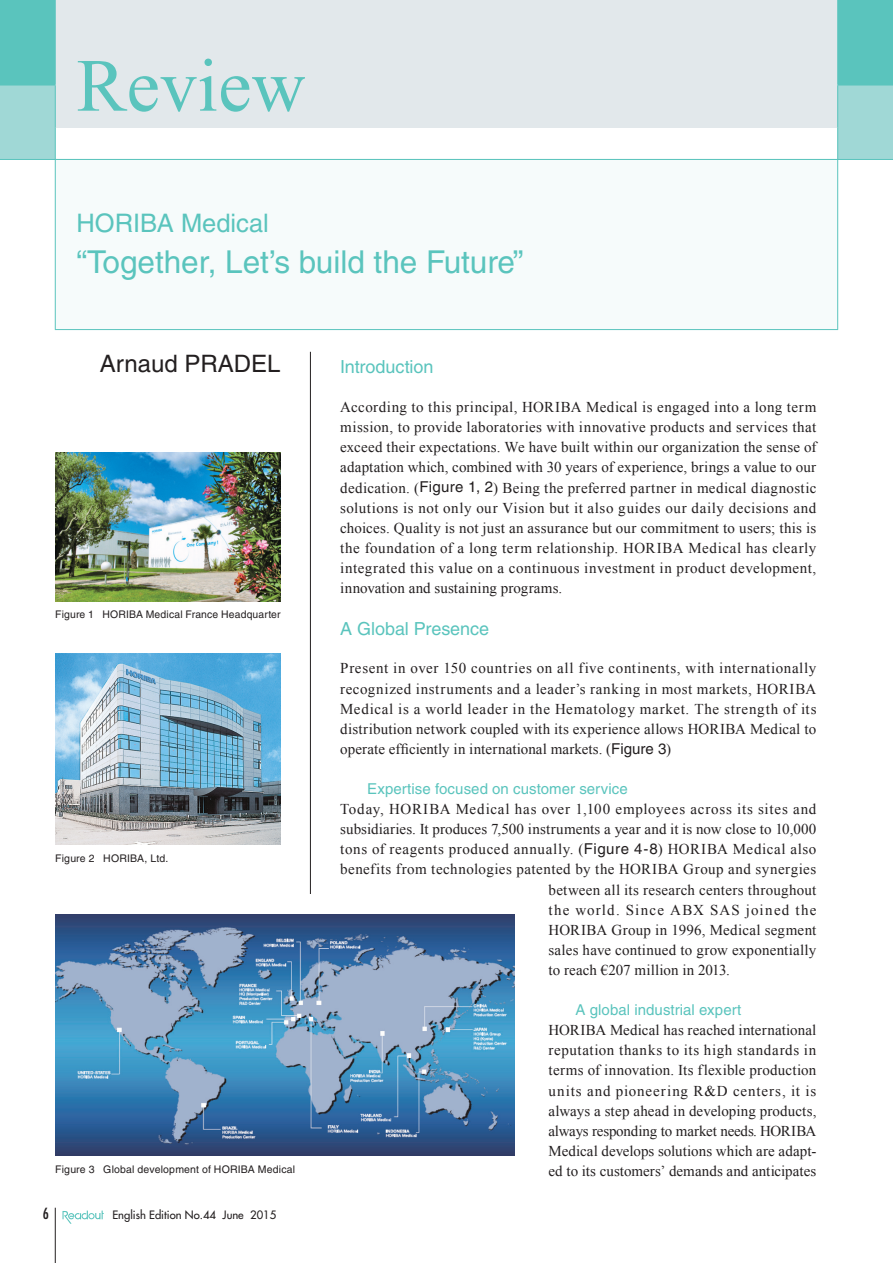
<style>
.page{position:relative;width:893px;height:1263px;background:#fff}
.page>*{position:absolute;margin:0;border:0;box-sizing:border-box;transform-origin:0 0}
.t1{font:75px "Times New Roman";color:#5ac4bd}
.t2{font:31.5px "Helvetica LT Std";color:#5ac4bd}
.t3{font:25.5px "Helvetica LT Std";color:#5ac4bd}
.t4{font:24px "Helvetica LT Std";color:#231f20}
.t5{font:18px "Helvetica LT Std";letter-spacing:-.005em;color:#5ac4bd}
.t6{font:15px/20.1px "Times New Roman";letter-spacing:.02em;color:#231f20;text-align:justify}
.t7{font:15px "Times New Roman";letter-spacing:.04em;color:#231f20}
.t8{font:15px "Times New Roman";letter-spacing:.055em;color:#231f20}
.t9{font:15px "Helvetica LT Std";letter-spacing:.005em;color:#5ac4bd}
.t10{font:15px "Times New Roman";letter-spacing:.08em;color:#231f20}
.t11{font:condensed 15px "Futura";color:#231f20}
.t12{font:11.25px "Futura";color:#231f20}
.t13{font:10.5px "Helvetica LT Std";letter-spacing:.015em;color:#231f20}
.s1{font-family:"Helvetica LT Std"}
</style>
<div class="page">
<hr style="left:55px;top:1208px;width:1px;height:55px;background:#231f20">
<svg style="left:63px;top:1210px;width:41px;height:14px"></svg>
<div style="left:0;top:0;width:893px;height:85px;background:#5ac4bd"></div>
<div style="left:55px;top:0;width:783px;height:128px;background:#e2e8eb"></div>
<svg style="left:0;top:86px;width:893px;height:73px"></svg>
<hr style="left:55px;top:0;width:1px;height:85px;background:#5ac4bd">
<hr style="left:837px;top:0;width:1px;height:85px;background:#5ac4bd">
<hr style="left:0;top:85px;width:56px;height:1px;background:#5ac4bd">
<hr style="left:55px;top:85px;width:1px;height:43px;background:#5ac4bd">
<hr style="left:837px;top:85px;width:1px;height:43px;background:#5ac4bd">
<hr style="left:837px;top:85px;width:56px;height:1px;background:#5ac4bd">
<hr style="left:0;top:159px;width:55px;height:1px;background:#5ac4bd">
<hr style="left:55px;top:128px;width:1px;height:31px;background:#5ac4bd">
<hr style="left:837px;top:128px;width:1px;height:31px;background:#5ac4bd">
<hr style="left:838px;top:159px;width:55px;height:1px;background:#5ac4bd">
<div style="left:55px;top:159px;width:783px;height:171px;background:#f6fbfb"></div>
<hr style="left:55px;top:160px;width:1px;height:169px;background:#5ac4bd">
<hr style="left:55px;top:159px;width:783px;height:1px;background:#5ac4bd">
<hr style="left:837px;top:160px;width:1px;height:169px;background:#5ac4bd">
<hr style="left:55px;top:329px;width:783px;height:1px;background:#5ac4bd">
<hr style="left:310px;top:352px;width:1px;height:824px;background:#231f20">
<div style="left:281px;top:894px;width:59px;height:282px;background:#fff"></div>
<img style="left:55px;top:915px;width:459px;height:241px">
<img style="left:55px;top:452px;width:226px;height:149px">
<img style="left:55px;top:653px;width:226px;height:191px">
<h1 class="t1" style="left:77px;top:35px;width:231px">Review</h1>
<h3 class="t3" style="left:77px;top:208px;width:194px">HORIBA Medical</h3>
<h2 class="t2" style="left:77px;top:244px;width:449px">“Together, Let’s build the Future”</h2>
<h3 class="t4" style="left:100px;top:349px;width:182px">Arnaud PRADEL</h3>
<p class="t13" style="left:55px;top:609px;width:227px">Figure 1 HORIBA Medical France Headquarter</p>
<p class="t13" style="left:55px;top:852px;width:115px">Figure 2 HORIBA, Ltd.</p>
<p class="t5" style="left:340px;top:357px;width:95px">Introduction</p>
<p class="t6" style="left:340px;top:397px;width:478px">According to this principal, HORIBA Medical is engaged into a long term mission, to provide laboratories with innovative products and services that exceed their expectations. We have built within our organization the sense of adaptation which, combined with 30 years of experience, brings a value to our dedication. (<span class="s1">Figure 1, 2</span>) Being the preferred partner in medical diagnostic solutions is not only our Vision but it also guides our daily decisions and choices. Quality is not just an assurance but our commitment to users; this is the foundation of a long term relationship. HORIBA Medical has clearly integrated this value on a continuous investment in product development, innovation and sustaining programs.</p>
<p class="t5" style="left:340px;top:618px;width:151px">A Global Presence</p>
<p class="t6" style="left:340px;top:658px;width:478px">Present in over 150 countries on all five continents, with internationally recognized instruments and a leader’s ranking in most markets, HORIBA Medical is a world leader in the Hematology market. The strength of its distribution network coupled with its experience allows HORIBA Medical to operate efficiently in international markets. (<span class="s1">Figure 3</span>)</p>
<p class="t9" style="left:367px;top:780px;width:262px">Expertise focused on customer service</p>
<p class="t8" style="left:340px;top:799px;width:478px">Today, HORIBA Medical has over 1,100 employees across its sites and</p>
<p class="t6" style="left:340px;top:819px;width:478px">subsidiaries. It produces 7,500 instruments a year and it is now close to 10,000</p>
<p class="t7" style="left:340px;top:839px;width:478px">tons of reagents produced annually. (<span class="s1">Figure 4-8</span>) HORIBA Medical also</p>
<p class="t6" style="left:340px;top:859px;width:478px">benefits from technologies patented by the HORIBA Group and synergies</p>
<p class="t6" style="left:548px;top:879px;width:269px">between all its research centers throughout</p>
<p class="t10" style="left:548px;top:899px;width:269px">the world. Since ABX SAS joined the</p>
<p class="t6" style="left:548px;top:919px;width:269px">HORIBA Group in 1996, Medical segment</p>
<p class="t6" style="left:548px;top:939px;width:269px">sales have continued to grow exponentially</p>
<p class="t6" style="left:548px;top:960px;width:183px">to reach €207 million in 2013.</p>
<p class="t9" style="left:575px;top:1001px;width:167px">A global industrial expert</p>
<p class="t6" style="left:548px;top:1020px;width:270px">HORIBA Medical has reached international reputation thanks to its high standards in terms of innovation. Its flexible production units and pioneering R&amp;D centers, it is always a step ahead in developing products, always responding to market needs. HORIBA Medical develops solutions which are adapt-</p>
<p class="t13" style="left:55px;top:1163px;width:241px">Figure 3 Global development of HORIBA Medical</p>
<p class="t6" style="left:548px;top:1161px;width:269px">ed to its customers’ demands and anticipates</p>
<p class="t11" style="left:43px;top:1205px;width:8px">6</p>
<p class="t12" style="left:112px;top:1208px;width:165px">English Edition No.44 June 2015</p>
</div>
